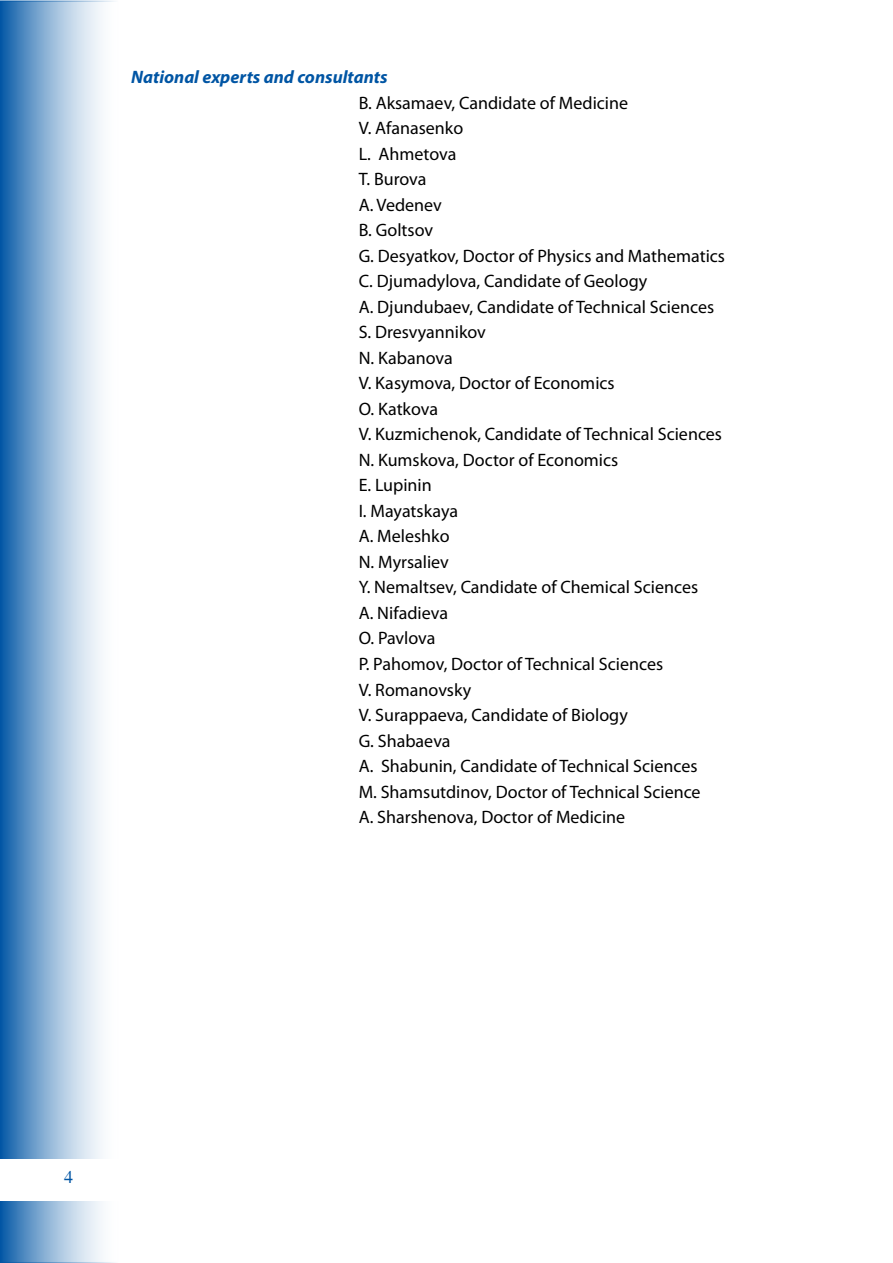
<style>
.page{position:relative;width:893px;height:1263px;background:#fff}
.page>*{position:absolute;margin:0;border:0;box-sizing:border-box;transform-origin:0 0}
.t1{font:18px/25.5px "Myriad Pro";color:#000}
.t2{font:italic 700 18px "Myriad Pro";color:#0055a4}
.t3{font:18px "Times";color:#0055a4}
</style>
<div class="page">
<svg style="left:3px;top:3px;width:99px;height:1257px"></svg>
<div style="left:0;top:0;width:119px;height:1263px;border:2px solid #fff"></div>
<div style="left:0;top:1159px;width:170px;height:41px;background:#fff"></div>
<p class="t2" style="left:131px;top:66px;width:258px">National experts and consultants</p>
<p class="t1" style="left:359px;top:90px;width:368px">B. Aksamaev, Candidate of Medicine<br>V. Afanasenko<br>L. Ahmetova<br>T. Burova<br>A. Vedenev<br>B. Goltsov<br>G. Desyatkov, Doctor of Physics and Mathematics<br>C. Djumadylova, Candidate of Geology<br>A. Djundubaev, Candidate of Technical Sciences<br>S. Dresvyannikov<br>N. Kabanova<br>V. Kasymova, Doctor of Economics<br>O. Katkova<br>V. Kuzmichenok, Candidate of Technical Sciences<br>N. Kumskova, Doctor of Economics<br>E. Lupinin<br>I. Mayatskaya<br>A. Meleshko<br>N. Myrsaliev<br>Y. Nemaltsev, Candidate of Chemical Sciences<br>A. Nifadieva<br>O. Pavlova<br>P. Pahomov, Doctor of Technical Sciences<br>V. Romanovsky<br>V. Surappaeva, Candidate of Biology<br>G. Shabaeva<br>A. Shabunin, Candidate of Technical Sciences<br>M. Shamsutdinov, Doctor of Technical Science<br>A. Sharshenova, Doctor of Medicine</p>
<p class="t3" style="left:64px;top:1167px;width:10px">4</p>
</div>
